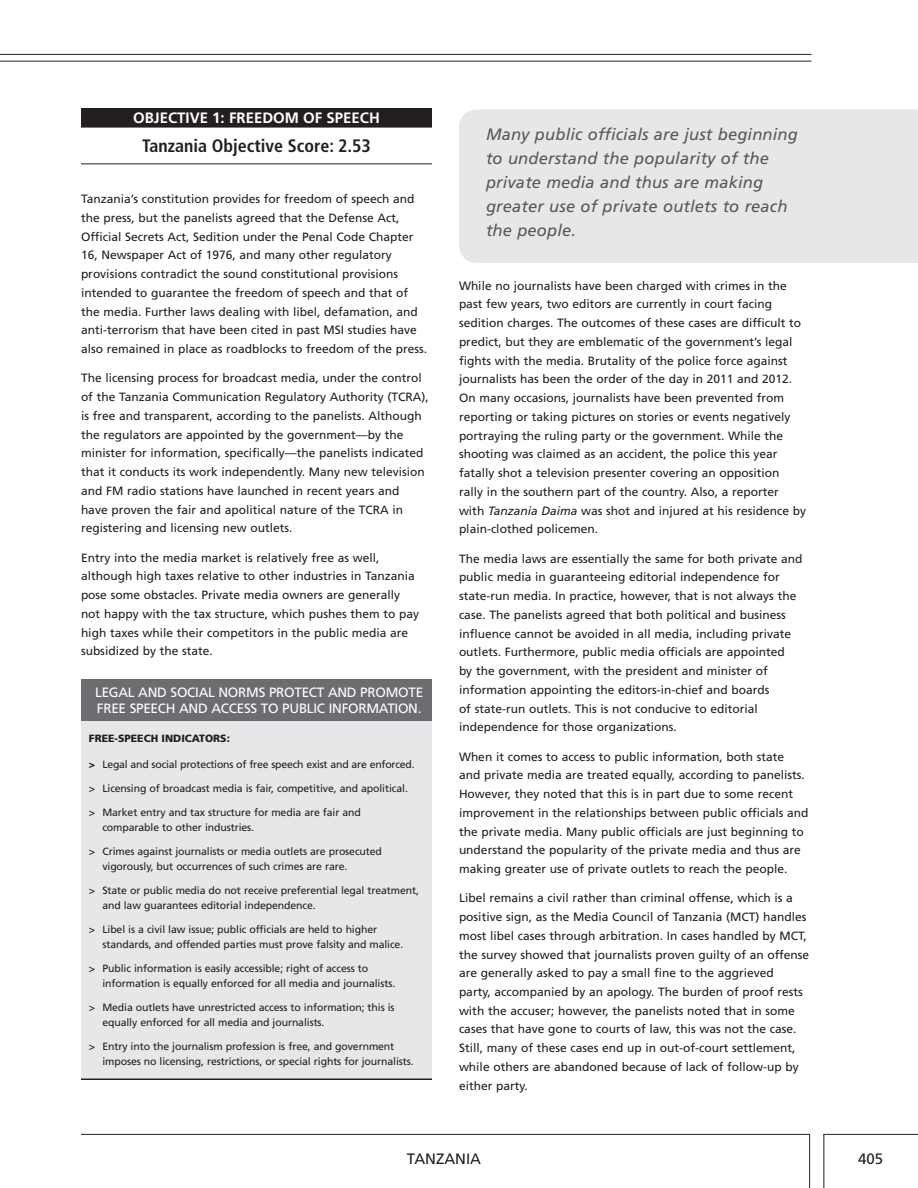
<style>
.page{position:relative;width:918px;height:1188px;background:#fff}
.page>*{position:absolute;margin:0;border:0;box-sizing:border-box;transform-origin:0 0}
.t1{font:700 condensed 18px "Frutiger LT Std";color:#231f20}
.t2{font:italic 16.5px/24px "Frutiger LT Std";letter-spacing:.01em;color:#57585a}
.t3{font:700 15px "Frutiger LT Std";color:#fff}
.t4{font:15px "Frutiger LT Std";color:#231f20}
.t5{font:13.5px "Frutiger LT Std";letter-spacing:-.02em;color:#fff}
.t6{font:12px/18.8px "Frutiger LT Std";color:#231f20}
.t7{font:10.5px/15px "Frutiger LT Std";letter-spacing:-.01em;color:#231f20}
.t8{font:900 10.5px "Frutiger LT Std";color:#231f20}
.s1{font-weight:900}
.s2{font-style:italic}
</style>
<div class="page">
<div style="left:81px;top:713px;width:351px;height:366px;background:#e6e7e9"></div>
<div style="left:81px;top:679px;width:351px;height:42px;background:#6c6d70"></div>
<hr style="left:81px;top:1078px;width:351px;height:2px;background:#231f20">
<hr style="left:81px;top:1134px;width:729px;height:1px;background:#231f20">
<hr style="left:809px;top:1134px;width:1px;height:54px;background:#231f20">
<hr style="left:823px;top:1134px;width:1px;height:54px;background:#231f20">
<hr style="left:823px;top:1134px;width:95px;height:1px;background:#231f20">
<hr style="left:0;top:61px;width:812px;height:1px;background:#231f20">
<hr style="left:0;top:54px;width:812px;height:1px;background:#231f20">
<div style="left:81px;top:108px;width:351px;height:15px;background:#231f20"></div>
<div style="left:81px;top:122px;width:351px;height:6px;background:#231f20"></div>
<hr style="left:81px;top:164px;width:351px;height:1px;background:#231f20">
<div style="left:459px;top:110px;width:459px;height:153px;background:#e6e7e9"></div>
<p class="t3" style="left:133px;top:109px;width:211px">OBJECTIVE 1: FREE DOM OF SPEEC</p>
<p class="t3" style="left:369px;top:109px;width:12px">H</p>
<h1 class="t1" style="left:142px;top:135px;width:230px">Tanzania Objective Score: 2.53</h1>
<p class="t6" style="left:81px;top:190px;width:348px">Tanzania’s constitution provides for freedom of speech and the press, but the panelists agreed that the Defense Act, Official Secrets Act, Sedition under the Penal Code Chapter 16, Newspaper Act of 1976, and many other regulatory provisions contradict the sound constitutional provisions intended to guarantee the freedom of speech and that of the media. Further laws dealing with libel, defamation, and anti-terrorism that have been cited in past MSI studies have also remained in place as roadblocks to freedom of the press.</p>
<p class="t6" style="left:81px;top:369px;width:349px">The licensing process for broadcast media, under the control of the Tanzania Communication Regulatory Authority (TCRA), is free and transparent, according to the panelists. Although the regulators are appointed by the government—by the minister for information, specifically—the panelists indicated that it conducts its work independently. Many new television and FM radio stations have launched in recent years and have proven the fair and apolitical nature of the TCRA in registering and licensing new outlets.</p>
<p class="t6" style="left:81px;top:548px;width:340px">Entry into the media market is relatively free as well, although high taxes relative to other industries in Tanzania pose some obstacles. Private media owners are generally not happy with the tax structure, which pushes them to pay high taxes while their competitors in the public media are subsidized by the state.</p>
<p class="t5" style="left:95px;top:684px;width:198px">Legal and social norms protect</p>
<p class="t5" style="left:328px;top:684px;width:58px">and promote</p>
<p class="t5" style="left:97px;top:701px;width:42px">free speech</p>
<p class="t5" style="left:179px;top:701px;width:50px">and access</p>
<p class="t5" style="left:261px;top:701px;width:162px">to public information.</p>
<p class="t8" style="left:89px;top:732px;width:143px">FREE-SPEECH INDICATORS:</p>
<p class="t7" style="left:89px;top:757px;width:327px"><span class="s1">&gt;</span> Legal and social protections of free speech exist and are enforced.</p>
<p class="t7" style="left:89px;top:781px;width:321px">&gt; Licensing of broadcast media is fair, competitive, and apolitical.</p>
<p class="t7" style="left:102px;top:805px;width:260px;text-indent:-14px">&gt; Market entry and tax structure for media are fair and comparable to other industries.</p>
<p class="t7" style="left:102px;top:844px;width:281px;text-indent:-14px">&gt; Crimes against journalists or media outlets are prosecuted vigorously, but occurrences of such crimes are rare.</p>
<p class="t7" style="left:102px;top:883px;width:318px;text-indent:-14px">&gt; State or public media do not receive preferential legal treatment, and law guarantees editorial independence.</p>
<p class="t7" style="left:102px;top:922px;width:302px;text-indent:-14px">&gt; Libel is a civil law issue; public officials are held to higher standards, and offended parties must prove falsity and malice.</p>
<p class="t7" style="left:102px;top:961px;width:294px;text-indent:-14px">&gt; Public information is easily accessible; right of access to information is equally enforced for all media and journalists.</p>
<p class="t7" style="left:102px;top:1000px;width:294px;text-indent:-14px">&gt; Media outlets have unrestricted access to information; this is equally enforced for all media and journalists.</p>
<p class="t7" style="left:102px;top:1039px;width:313px;text-indent:-14px">&gt; Entry into the journalism profession is free, and government imposes no licensing, restrictions, or special rights for journalists.</p>
<h2 class="t2" style="left:486px;top:122px;width:313px">Many public officials are just beginning to understand the popularity of the private media and thus are making greater use of private outlets to reach the people.</h2>
<p class="t6" style="left:459px;top:276px;width:349px">While no journalists have been charged with crimes in the past few years, two editors are currently in court facing sedition charges. The outcomes of these cases are difficult to predict, but they are emblematic of the government’s legal fights with the media. Brutality of the police force against journalists has been the order of the day in 2011 and 2012.<br>On many occasions, journalists have been prevented from reporting or taking pictures on stories or events negatively portraying the ruling party or the government. While the shooting was claimed as an accident, the police this year fatally shot a television presenter covering an opposition rally in the southern part of the country. Also, a reporter with <span class="s2">Tanzania Daima</span> was shot and injured at his residence by plain-clothed policemen.</p>
<p class="t6" style="left:459px;top:549px;width:345px">The media laws are essentially the same for both private and public media in guaranteeing editorial independence for state-run media. I n practice, however, that is not always the case. The panelists agreed that both political and business influence cannot be avoided in all media, including private outlets. Furthermore, public media officials are appointed<br>by the government, with the president and minister of information appointing the editors-in-chief and boards<br>of state-run outlets. This is not conducive to editorial independence for those organizations.</p>
<p class="t6" style="left:459px;top:747px;width:351px">When it comes to access to public information, both state<br>and private media are treated equally, according to panelists.<br>However, they noted that this is in part due to some recent improvement in the relationships between public officials and the private media. Many public officials are just beginning to understand the popularity of the private media and thus are making greater use of private outlets to reach the people.</p>
<p class="t6" style="left:459px;top:889px;width:352px">Libel remains a civil rather than criminal offense, which is a positive sign, as the Media Council of Tanzania (MCT) handles most libel cases through arbitration. I n cases handled by MCT, the survey showed that journalists proven guilty of an offense are generally asked to pay a small fine to the aggrieved<br>party, accompanied by an apology. The burden of proof rests with the accuser; however, the panelists noted that in some cases that have gone to courts of law, this was not the case.<br>Still, many of these cases end up in out-of-court settlement, while others are abandoned because of lack of follow-up by either party.</p>
<p class="t4" style="left:407px;top:1150px;width:76px">Tanzania</p>
<p class="t4" style="left:858px;top:1150px;width:27px">405</p>
</div>
